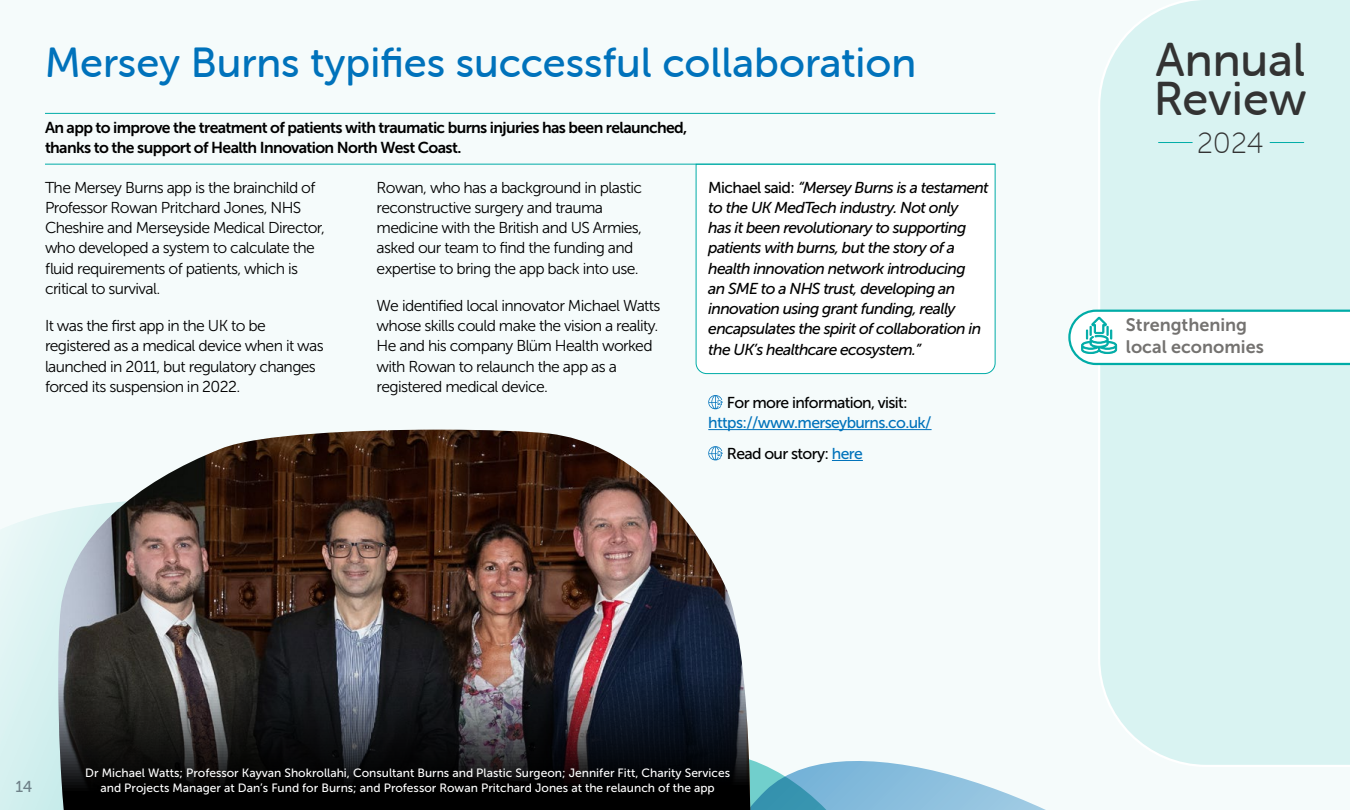
<style>
.page{position:relative;width:1350px;height:810px;background:#f5fbfb}
.page>*{position:absolute;margin:0;border:0;box-sizing:border-box;transform-origin:0 0}
.t1{font:47.33px/39.4px "Museo Sans Rounded 500";color:#333}
.t2{font:42px "Museo Sans Rounded 500";color:#0072bb}
.t3{font:29.33px "Museo Sans Rounded 100";color:#333}
.t4{font:18px/22.6px "Museo Sans 700";color:#747270}
.t5{font:15.75px/20.2px "Museo Sans 300";letter-spacing:-.04em;color:#000}
.t6{font:italic 15.75px/20.2px "Museo Sans 500";letter-spacing:-.04em;color:#000}
.t7{font:15.75px/20.2px "Museo Sans 700";letter-spacing:-.04em;color:#000}
.t8{font:15.75px/30.9px "Museo Sans 500";letter-spacing:-.04em;color:#0072bb}
.t9{font:15.75px "Museo Sans 500";letter-spacing:-.04em;color:#000}
.t10{font:15.75px "Museo Sans 500";color:#828890}
.t11{font:12px/14.4px "Museo Sans 500";color:#fff;text-align:center}
.s1{font-style:normal}
.s2{color:#000}
</style>
<div class="page">
<svg style="left:0;top:512px;width:55px;height:298px;background:#daf2f1"></svg>
<svg style="left:754px;top:761px;width:292px;height:49px"></svg>
<img style="left:55px;top:429px;width:699px;height:381px">
<div style="left:696px;top:164px;width:300px;height:210px;background:#fff"></div>
<hr style="left:45px;top:113px;width:950px;height:1px;background:#00aca7">
<hr style="left:45px;top:164px;width:950px;height:1px;background:#00aca7">
<hr style="left:708px;top:429px;width:224px;height:1px;background:#0072bb">
<hr style="left:832px;top:460px;width:31px;height:1px;background:#0072bb">
<svg style="left:708px;top:395px;width:15px;height:14px"></svg>
<svg style="left:708px;top:446px;width:15px;height:14px"></svg>
<div style="left:1100px;top:0;width:250px;height:765px;background:#d9f3f2"></div>
<hr style="left:1270px;top:142px;width:34px;height:1px;background:#00aca7">
<hr style="left:1159px;top:142px;width:33px;height:1px;background:#00aca7">
<svg style="left:1068px;top:308px;width:282px;height:58px"></svg>
<h2 class="t2" style="left:45px;top:39px;width:873px">Mersey Burns typifies successful collaboration</h2>
<p class="t7" style="left:45px;top:117px;width:644px">An app to improve the treatment of patients with traumatic burns injuries has been relaunched, thanks to the support of Health Innovation North West Coast.</p>
<p class="t5" style="left:45px;top:177px;width:282px">The Mersey Burns app is the brainchild of Professor Rowan Pritchard Jones, NHS Cheshire and Merseyside Medical Director, who developed a system to calculate the fluid requirements of patients, which is critical to survival.</p>
<p class="t5" style="left:45px;top:316px;width:280px">It was the first app in the UK to be registered as a medical device when it was launched in 2011, but regulatory changes forced its suspension in 2022.</p>
<p class="t6" style="left:708px;top:177px;width:282px"><span class="s1">Michael said:</span> “Mersey Burns is a testament to the UK MedTech industry. Not only<br>has it been revolutionary to supporting patients with burns, but the story of a health innovation network introducing<br>an SME to a NHS trust, developing an innovation using grant funding, really encapsulates the spirit of collaboration in the UK’s healthcare ecosystem.”</p>
<p class="t9" style="left:727px;top:394px;width:182px">For more information, visit:</p>
<p class="t8" style="left:727px;top:407px;width:206px;text-indent:-19px">https://www.merseyburns.co.uk/<br><span class="s2">Read our story:</span> here</p>
<p class="t5" style="left:377px;top:177px;width:267px">Rowan, who has a background in plastic reconstructive surgery and trauma medicine with the British and US Armies, asked our team to find the funding and expertise to bring the app back into use.</p>
<p class="t5" style="left:377px;top:295px;width:285px">We identified local innovator Michael Watts whose skills could make the vision a reality.<br>He and his company Blüm Health worked with Rowan to relaunch the app as a registered medical device.</p>
<p class="t10" style="left:15px;top:778px;width:18px">14</p>
<p class="t11" style="left:85px;top:766px;width:646px">Dr Michael Watts; Professor Kayvan Shokrollahi, Consultant Burns and Plastic Surgeon; Jennifer Fitt, Charity Services and Projects Manager at Dan’s Fund for Burns; and Professor Rowan Pritchard Jones at the relaunch of the app</p>
<h1 class="t1" style="left:1154px;top:40px;width:155px">Annual<br>Review</h1>
<h3 class="t3" style="left:1197px;top:127px;width:68px">2024</h3>
<p class="t4" style="left:1126px;top:313px;width:139px">Strengthening local economies</p>
</div>
